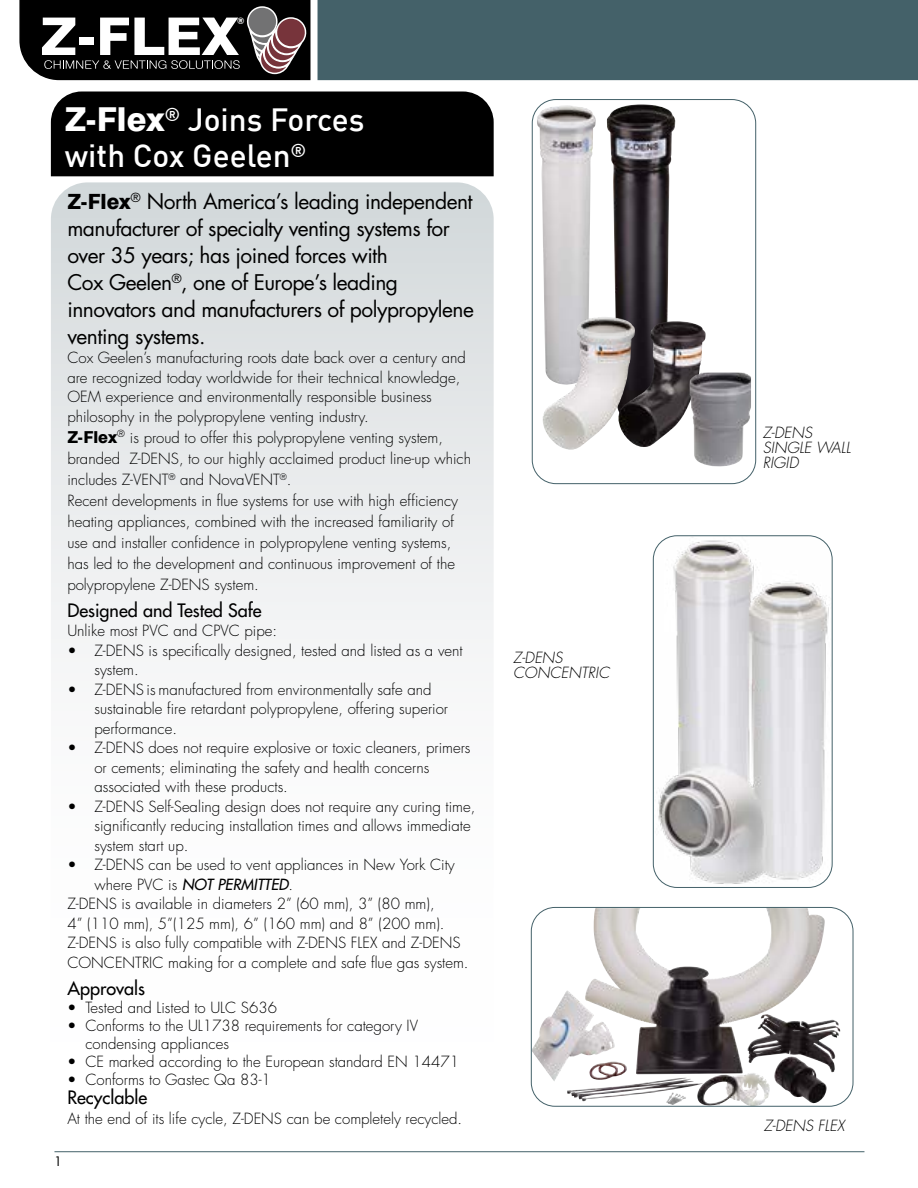
<style>
.page{position:relative;width:918px;height:1188px;background:#fff}
.page>*{position:absolute;margin:0;border:0;box-sizing:border-box;transform-origin:0 0}
.t1{font:500 31.5px/36px "DIN";color:#fff}
.t2{font:21px/27px "Futura Std";letter-spacing:-.025em;color:#000}
.t3{font:500 18px "Futura Std";color:#000}
.t4{font:300 15px/19.5px "Futura Std";color:#000}
.t5{font:italic 300 15px/15px "Futura Std";color:#000}
.t6{font:italic 500 15px "Futura Std";color:#000}
.t7{font:12.75px "Futura Std";color:#000}
.t8{font:800 8.85px "Swiss 721 BT";color:#fff}
.s1{font-family:"Swiss 721 BT";font-weight:800;font-size:33px}
.s2{font-family:"Swiss 721 BT";font-weight:800}
.s3{font-family:"Swiss 721 BT";font-weight:800;font-size:16.5px}
.s4{font-weight:300;font-style:normal}
.s5{font-weight:400}
</style>
<div class="page">
<div style="left:318px;top:0;width:600px;height:80px;background:#446169"></div>
<svg style="left:19px;top:0;width:292px;height:81px"></svg>
<hr style="left:54px;top:1151px;width:810px;height:1px;background:#446169">
<div style="left:51px;top:182px;width:443px;height:951px;background:linear-gradient(to bottom,#d8dddf,#fff);border-radius:37px"></div>
<div style="left:51px;top:92px;width:443px;height:84px;background:#000"></div>
<img style="left:607px;top:104px;width:69px;height:217px">
<img style="left:635px;top:321px;width:71px;height:126px">
<img style="left:690px;top:373px;width:61px;height:94px">
<img style="left:537px;top:106px;width:59px;height:211px">
<img style="left:543px;top:317px;width:92px;height:133px">
<div style="left:532px;top:99px;width:224px;height:385px;border:1px solid #446169;border-radius:24px"></div>
<img style="left:653px;top:536px;width:179px;height:351px">
<div style="left:653px;top:536px;width:179px;height:352px;border:1px solid #446169;border-radius:24px"></div>
<svg style="left:531px;top:907px;width:322px;height:199px"></svg>
<img style="left:593px;top:909px;width:179px;height:79px">
<div style="left:531px;top:907px;width:322px;height:199px;border:1px solid #446169;border-radius:24px"></div>
<p class="t8" style="left:237px;top:15px;width:9px">®</p>
<h1 class="t1" style="left:65px;top:101px;width:301px"><span class="s1">Z-Flex</span><sup>®</sup> Joins Forces with Cox Geelen<sup>®</sup></h1>
<h2 class="t2" style="left:67px;top:188px;width:408px"><span class="s2">Z-Flex</span><sup>®</sup> North America’s leading independent manufacturer of specialty venting systems for over 35 years; has joined forces with<br>Cox Geelen<sup>®</sup>, one of Europe’s leading innovators and manufacturers of polypropylene venting systems.</h2>
<p class="t4" style="left:67px;top:349px;width:400px">Cox Geelen’s manufacturing roots date back over a century and are recognized today worldwide for their technical knowledge, OEM experience and environmentally responsible business philosophy in the polypropylene venting industry.</p>
<p class="t4" style="left:67px;top:427px;width:405px;line-height:21px"><span class="s3">Z-Flex</span><sup>®</sup> is proud to offer this polypropylene venting system, branded Z-DENS, to our highly acclaimed product line-up which includes Z-VENT<sup>®</sup> and NovaVENT<sup>®</sup>.<br>Recent developments in flue systems for use with high efficiency heating appliances, combined with the increased familiarity of use and installer confidence in polypropylene venting systems, has led to the development and continuous improvement of the polypropylene Z-DENS system.</p>
<p class="t3" style="left:67px;top:599px;width:196px">Designed and Tested Safe</p>
<p class="t4" style="left:67px;top:622px;width:211px">Unlike most PVC and CPVC pipe:</p>
<p class="t4" style="left:94px;top:641px;width:370px;text-indent:-27px">• Z-DENS is specifically designed, tested and listed as a vent system.</p>
<p class="t4" style="left:94px;top:680px;width:355px;text-indent:-27px">• Z-DENS is manufactured from environmentally safe and sustainable fire retardant polypropylene, offering superior performance.</p>
<p class="t4" style="left:94px;top:739px;width:378px;text-indent:-27px">• Z-DENS does not require explosive or toxic cleaners, primers or cements; eliminating the safety and health concerns associated with these products.</p>
<p class="t4" style="left:94px;top:797px;width:383px;text-indent:-27px">• Z-DENS Self-Sealing design does not require any curing time, significantly reducing installation times and allows immediate system start up.</p>
<p class="t4" style="left:67px;top:856px;width:389px">• Z-DENS can be used to vent appliances in New York City</p>
<p class="t6" style="left:94px;top:875px;width:200px"><span class="s4">where PVC is</span> NOT PERMITTED<span class="s4">.</span></p>
<p class="t4" style="left:67px;top:895px;width:369px">Z-DENS is available in diameters 2” (60 mm), 3” (80 mm),</p>
<p class="t4" style="left:67px;top:914px;width:379px">4” (110 mm), 5”(125 mm), 6” (160 mm) and 8” (200 mm).</p>
<p class="t4" style="left:67px;top:934px;width:395px">Z-DENS is also fully compatible with Z-DENS FLEX and Z-DENS</p>
<p class="t4" style="left:67px;top:953px;width:403px">CONCENTRIC making for a complete and safe flue gas system.</p>
<p class="t3" style="left:67px;top:977px;width:79px">Approvals</p>
<p class="t4" style="left:67px;top:998px;width:211px"><span class="s5">•</span> Tested and Listed to ULC S636</p>
<p class="t4" style="left:85px;top:1017px;width:334px;line-height:18px;text-indent:-18px"><span class="s5">•</span> Conforms to the UL1738 requirements for category IV condensing appliances</p>
<p class="t4" style="left:67px;top:1052px;width:393px"><span class="s5">•</span> CE marked according to the European standard EN 14471</p>
<p class="t4" style="left:67px;top:1070px;width:205px"><span class="s5">•</span> Conforms to Gastec Qa 83-1</p>
<p class="t3" style="left:67px;top:1086px;width:81px">Recyclable</p>
<p class="t4" style="left:67px;top:1109px;width:396px">At the end of its life cycle, Z-DENS can be completely recycled.</p>
<p class="t7" style="left:54px;top:1154px;width:9px">1</p>
<p class="t5" style="left:513px;top:651px;width:98px">Z-DENS<br>CONCENTRIC</p>
<p class="t5" style="left:763px;top:425px;width:89px">Z-DENS<br>SINGLE WALL<br>RIGID</p>
<p class="t5" style="left:764px;top:1118px;width:82px">Z-DENS FLEX</p>
</div>
